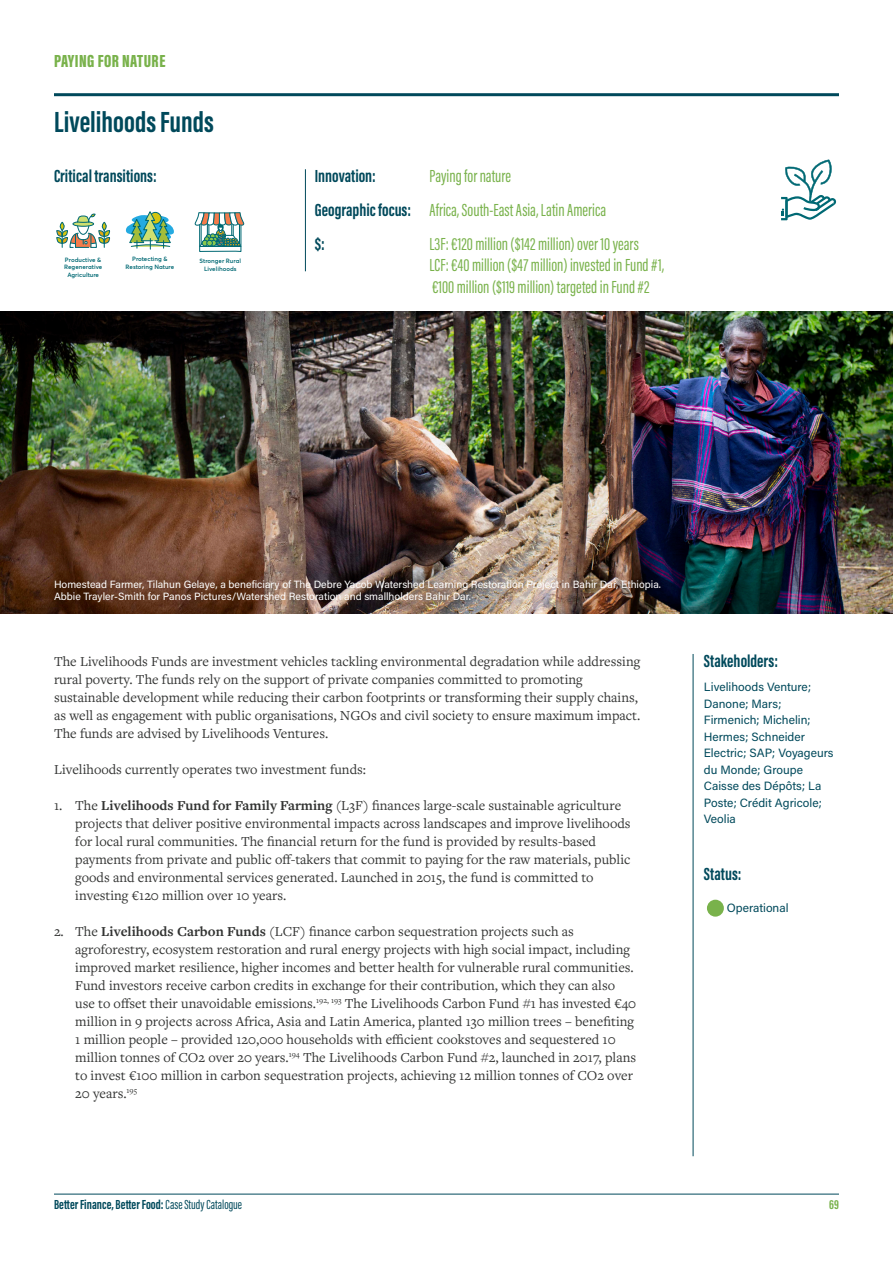
<style>
.page{position:relative;width:893px;height:1263px;background:#fff}
.page>*{position:absolute;margin:0;border:0;box-sizing:border-box;transform-origin:0 0}
.F4F_intro_-_blue{font:700 30px "Acumin Pro Extra Cond";color:#00495b}
.F4F_intro_-_blue-2{font:18px/21.6px "Acumin Pro Extra Cond";color:#79b24b}
.F4F_intro_-_blue-3{font:700 18px "Acumin Pro Extra Cond";color:#00495b}
.F4F_green_titles{font:900 18px "Acumin Pro Extra Cond";letter-spacing:.025em;color:#79b24b}
.F4F_Paragraph{font:14.25px/18px "Freight Text Pro";color:#323332}
.t1{font:700 13.5px "Acumin Pro Extra Cond";color:#00495b}
.t2{font:700 13.5px "Acumin Pro Extra Cond";color:#79b24b}
.F4F_stakeholder_text{font:12px/16.5px "Acumin Pro";color:#00495b}
.F4F_captions{font:10.5px "Acumin Pro";color:#fff}
.t3{font:600 6.15px/7.4px "Averta Std";color:#006974;text-align:center}
.s1{font-weight:700;color:#00495b}
.s2{font-weight:700}
.s3{font-weight:400}
</style>
<div class="page">
<svg style="left:781px;top:160px;width:55px;height:60px"></svg>
<img style="left:0;top:311px;width:893px;height:302px">
<hr style="left:693px;top:654px;width:1px;height:502px;background:#00495b">
<hr style="left:54px;top:93px;width:785px;height:3px;background:#00495b">
<hr style="left:305px;top:169px;width:1px;height:102px;background:#00495b">
<div style="left:707px;top:900px;width:17px;height:17px;background:#79b24b;border-radius:50%"></div>
<svg style="left:56px;top:213px;width:55px;height:35px"></svg>
<svg style="left:126px;top:211px;width:48px;height:38px"></svg>
<svg style="left:194px;top:212px;width:50px;height:40px"></svg>
<hr style="left:54px;top:1194px;width:785px;height:1px;background:#00495b">
<p class="F4F_green_titles" style="left:54px;top:50px;width:113px">PAYING FOR NATURE</p>
<p class="F4F_intro_-_blue" style="left:54px;top:104px;width:161px">Livelihoods Funds</p>
<p class="F4F_intro_-_blue-3" style="left:54px;top:165px;width:104px">Critical transitions:</p>
<p class="F4F_intro_-_blue-3" style="left:315px;top:165px;width:63px">Innovation:</p>
<p class="F4F_intro_-_blue-2" style="left:430px;top:166px;width:83px">Paying for nature</p>
<p class="F4F_intro_-_blue-2" style="left:315px;top:199px;width:293px"><span class="s1">Geographic focus:</span> Africa, South-East Asia, Latin America</p>
<p class="F4F_intro_-_blue-3" style="left:315px;top:233px;width:12px">$:</p>
<p class="F4F_intro_-_blue-2" style="left:430px;top:233px;width:211px">L3F: €120 million ($142 million) over 10 years</p>
<p class="F4F_intro_-_blue-2" style="left:430px;top:254px;width:236px">LCF: €40 million ($47 million) invested in Fund #1, €100 million ($119 million) targeted in Fund #2</p>
<p class="t3" style="left:64px;top:256px;width:39px">Productive &amp;<br>Regenerative<br>Agriculture</p>
<p class="t3" style="left:126px;top:255px;width:50px">Protecting &amp;<br>Restoring Nature</p>
<p class="t3" style="left:200px;top:257px;width:43px">Stronger Rural<br>Livelihoods</p>
<p class="F4F_captions" style="left:54px;top:577px;width:608px">Homestead Farmer, Tilahun Gelaye, a beneficiary of The Debre Yacob Watershed Learning Restoration Project in Bahir Dar, Ethiopia.</p>
<p class="F4F_captions" style="left:54px;top:589px;width:419px">Abbie Trayler-Smith for Panos Pictures/Watershed Restoration and smallholders Bahir Dar.</p>
<p class="F4F_Paragraph" style="left:54px;top:652px;width:588px">The Livelihoods Funds are investment vehicles tackling environmental degradation while addressing rural poverty. The funds rely on the support of private companies committed to promoting sustainable development while reducing their carbon footprints or transforming their supply chains, as well as engagement with public organisations, NGOs and civil society to ensure maximum impact.<br>The funds are advised by Livelihoods Ventures.</p>
<p class="F4F_Paragraph" style="left:54px;top:760px;width:314px">Livelihoods currently operates two investment funds:</p>
<p class="F4F_Paragraph" style="left:75px;top:796px;width:557px;text-indent:-21px">1. The <span class="s2">Livelihoods Fund for Family Farming</span> (L3F) finances large-scale sustainable agriculture projects that deliver positive environmental impacts across landscapes and improve livelihoods for local rural communities. The financial return for the fund is provided by results-based payments from private and public off-takers that commit to paying for the raw materials, public goods and environmental services generated. Launched in 2015, the fund is committed to investing €120 million over 10 years.</p>
<p class="F4F_Paragraph" style="left:75px;top:922px;width:562px;text-indent:-21px">2. The <span class="s2">Livelihoods Carbon Funds</span> (LCF) finance carbon sequestration projects such as agroforestry, ecosystem restoration and rural energy projects with high social impact, including improved market resilience, higher incomes and better health for vulnerable rural communities.<br>Fund investors receive carbon credits in exchange for their contribution, which they can also use to offset their unavoidable emissions.<sup>192,</sup> <sup>193</sup> The Livelihoods Carbon Fund #1 has invested €40 million in 9 projects across Africa, Asia and Latin America, planted 130 million trees – benefiting 1 million people – provided 120,000 households with efficient cookstoves and sequestered 10 million tonnes of CO2 over 20 years.<sup>194</sup> The Livelihoods Carbon Fund #2, launched in 2017, plans to invest €100 million in carbon sequestration projects, achieving 12 million tonnes of CO2 over 20 years.<sup>195</sup></p>
<p class="F4F_intro_-_blue-3" style="left:704px;top:650px;width:76px">Stakeholders:</p>
<p class="F4F_stakeholder_text" style="left:704px;top:678px;width:131px">Livelihoods Venture;<br>Danone; Mars;<br>Firmenich; Michelin;<br>Hermes; Schneider<br>Electric; SAP; Voyageurs du Monde; Groupe<br>Caisse des Dépôts; La<br>Poste; Crédit Agricole;<br>Veolia</p>
<p class="F4F_intro_-_blue-3" style="left:704px;top:863px;width:39px">Status:</p>
<p class="F4F_stakeholder_text" style="left:727px;top:899px;width:63px">Operational</p>
<p class="t1" style="left:54px;top:1196px;width:190px">Better Finance, Better Food: <span class="s3">Case Study Catalogue</span></p>
<p class="t2" style="left:829px;top:1196px;width:11px">69</p>
</div>
